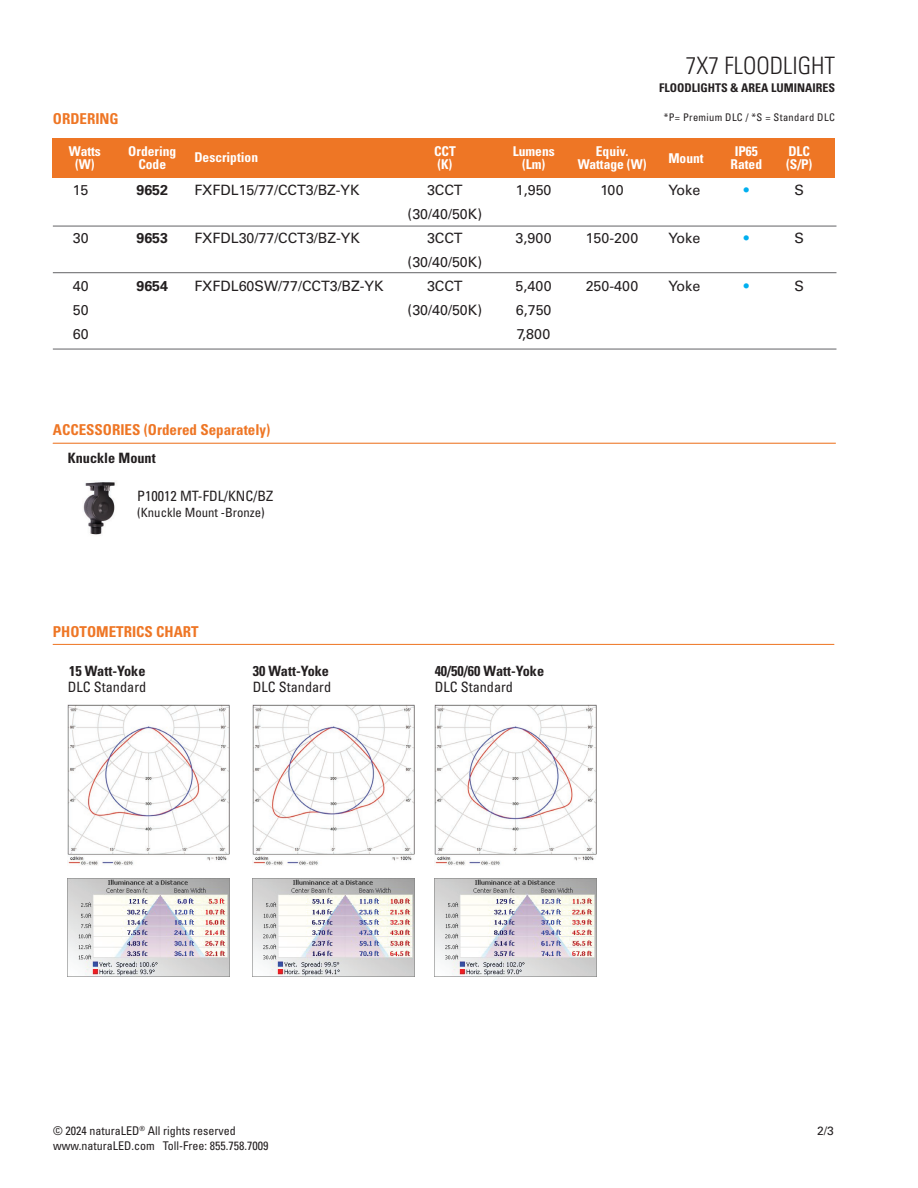
<style>
.page{position:relative;width:918px;height:1188px;background:#fff}
.page>*{position:absolute;margin:0;border:0;box-sizing:border-box;transform-origin:0 0}
.t1{font:300 condensed 24px "Univers";color:#231f20}
.t2{font:700 condensed 15px "Univers";color:#ee7625}
.t3{font:14.25px/24px "Univers";color:#231f20;text-align:justify}
.t4{font:condensed 14.25px "Univers";color:#231f20}
.t5{font:700 condensed 14.25px "Univers";color:#231f20}
.t6{font:700 14.25px "Univers";color:#231f20}
.t7{font:14.25px "Univers";color:#00afef}
.t8{font:700 condensed 13.5px/13.5px "Univers";color:#fff;text-align:center}
.t9{font:condensed 12.75px "Univers";color:#231f20}
.t10{font:condensed 12px/15px "Univers";color:#231f20}
.t11{font:700 condensed 12px "Univers";color:#231f20}
.t12{font:12px "Univers";color:#231f20}
.t13{font:condensed 10.5px "Univers";letter-spacing:.03em;color:#231f20}
</style>
<div class="page">
<div style="left:53px;top:138px;width:782px;height:39px;background:#ee7625"></div>
<hr style="left:53px;top:226px;width:783px;height:1px;background:#636366">
<hr style="left:53px;top:644px;width:781px;height:1px;background:#ee7625">
<hr style="left:53px;top:272px;width:783px;height:1px;background:#636366">
<hr style="left:53px;top:443px;width:783px;height:1px;background:#ee7625">
<hr style="left:53px;top:349px;width:783px;height:1px;background:#636366">
<img style="left:68px;top:705px;width:162px;height:161px">
<img style="left:68px;top:879px;width:162px;height:97px">
<img style="left:253px;top:705px;width:162px;height:161px">
<img style="left:435px;top:705px;width:162px;height:161px">
<img style="left:253px;top:879px;width:162px;height:97px">
<img style="left:435px;top:879px;width:162px;height:97px">
<img style="left:83px;top:482px;width:32px;height:53px">
<h1 class="t1" style="left:686px;top:51px;width:151px">7X7 FLOODLIGHT</h1>
<p class="t11" style="left:659px;top:80px;width:177px">FLOODLIGHTS &amp; AREA LUMINAIRES</p>
<p class="t2" style="left:53px;top:109px;width:67px">ORDERING</p>
<p class="t13" style="left:664px;top:111px;width:173px">*P= Premium DLC / *S = Standard DLC</p>
<p class="t8" style="left:128px;top:144px;width:49px">Ordering<br>Code</p>
<p class="t8" style="left:434px;top:144px;width:23px;text-align:left">CCT (K)</p>
<p class="t8" style="left:69px;top:144px;width:34px">Watts (W)</p>
<p class="t8" style="left:731px;top:144px;width:33px">IP65<br>Rated</p>
<p class="t7" style="left:744px;top:182px;width:7px">•</p>
<p class="t8" style="left:513px;top:144px;width:43px">Lumens (Lm)</p>
<p class="t8" style="left:578px;top:144px;width:70px">Equiv.<br>Wattage (W)</p>
<p class="t3" style="left:600px;top:178px;width:25px">100</p>
<p class="t3" style="left:586px;top:226px;width:54px">150-200</p>
<p class="t3" style="left:586px;top:274px;width:54px">250-400</p>
<p class="t8" style="left:194px;top:151px;width:65px">Description</p>
<p class="t8" style="left:668px;top:152px;width:37px">Mount</p>
<p class="t3" style="left:194px;top:178px;width:167px">FXFDL15/77/CCT3/BZ-YK</p>
<p class="t3" style="left:194px;top:226px;width:167px">FXFDL30/77/CCT3/BZ-YK</p>
<p class="t3" style="left:194px;top:274px;width:191px">FXFDL60SW/77/CCT3/BZ-YK</p>
<p class="t3" style="left:408px;top:178px;width:76px;text-align:center">3CCT (30/40/50K)<br>3CCT (30/40/50K)<br>3CCT (30/40/50K)</p>
<p class="t3" style="left:668px;top:178px;width:34px">Yoke</p>
<p class="t3" style="left:668px;top:226px;width:34px">Yoke</p>
<p class="t3" style="left:668px;top:274px;width:34px">Yoke</p>
<p class="t6" style="left:136px;top:182px;width:33px">9652</p>
<p class="t6" style="left:136px;top:230px;width:33px">9653</p>
<p class="t6" style="left:136px;top:278px;width:33px">9654</p>
<p class="t3" style="left:516px;top:178px;width:37px">1,950</p>
<p class="t3" style="left:516px;top:226px;width:38px">3,900</p>
<p class="t3" style="left:516px;top:274px;width:38px">5,400<br>6,750<br>7,800</p>
<p class="t3" style="left:73px;top:178px;width:17px">15</p>
<p class="t3" style="left:73px;top:226px;width:17px">30</p>
<p class="t3" style="left:73px;top:274px;width:17px">40<br>50<br>60</p>
<p class="t7" style="left:744px;top:230px;width:7px">•</p>
<p class="t7" style="left:744px;top:278px;width:7px">•</p>
<p class="t8" style="left:786px;top:144px;width:28px;text-align:left">DLC (S/P)</p>
<p class="t3" style="left:794px;top:178px;width:11px">S</p>
<p class="t3" style="left:794px;top:226px;width:11px">S</p>
<p class="t3" style="left:794px;top:274px;width:11px">S</p>
<p class="t2" style="left:53px;top:420px;width:219px">ACCESSORIES (Ordered Separately)</p>
<p class="t5" style="left:68px;top:449px;width:89px">Knuckle Mount</p>
<p class="t4" style="left:137px;top:487px;width:137px">P10012 MT-FDL/KNC/BZ</p>
<p class="t9" style="left:137px;top:505px;width:129px">(Knuckle Mount -Bronze)</p>
<p class="t2" style="left:53px;top:622px;width:147px">PHOTOMETRICS CHART</p>
<p class="t5" style="left:69px;top:662px;width:78px">15 Watt-Yoke</p>
<p class="t4" style="left:68px;top:678px;width:80px">DLC Standard</p>
<p class="t5" style="left:253px;top:662px;width:78px">30 Watt-Yoke</p>
<p class="t4" style="left:253px;top:678px;width:80px">DLC Standard</p>
<p class="t5" style="left:435px;top:662px;width:111px">40/50/60 Watt-Yoke</p>
<p class="t4" style="left:435px;top:678px;width:80px">DLC Standard</p>
<p class="t10" style="left:53px;top:1123px;width:217px">© 2024 naturaLED<sup>®</sup> All rights reserved www.naturaLED.com Toll-Free: 855.758.7009</p>
<p class="t12" style="left:817px;top:1123px;width:18px">2/3</p>
</div>
